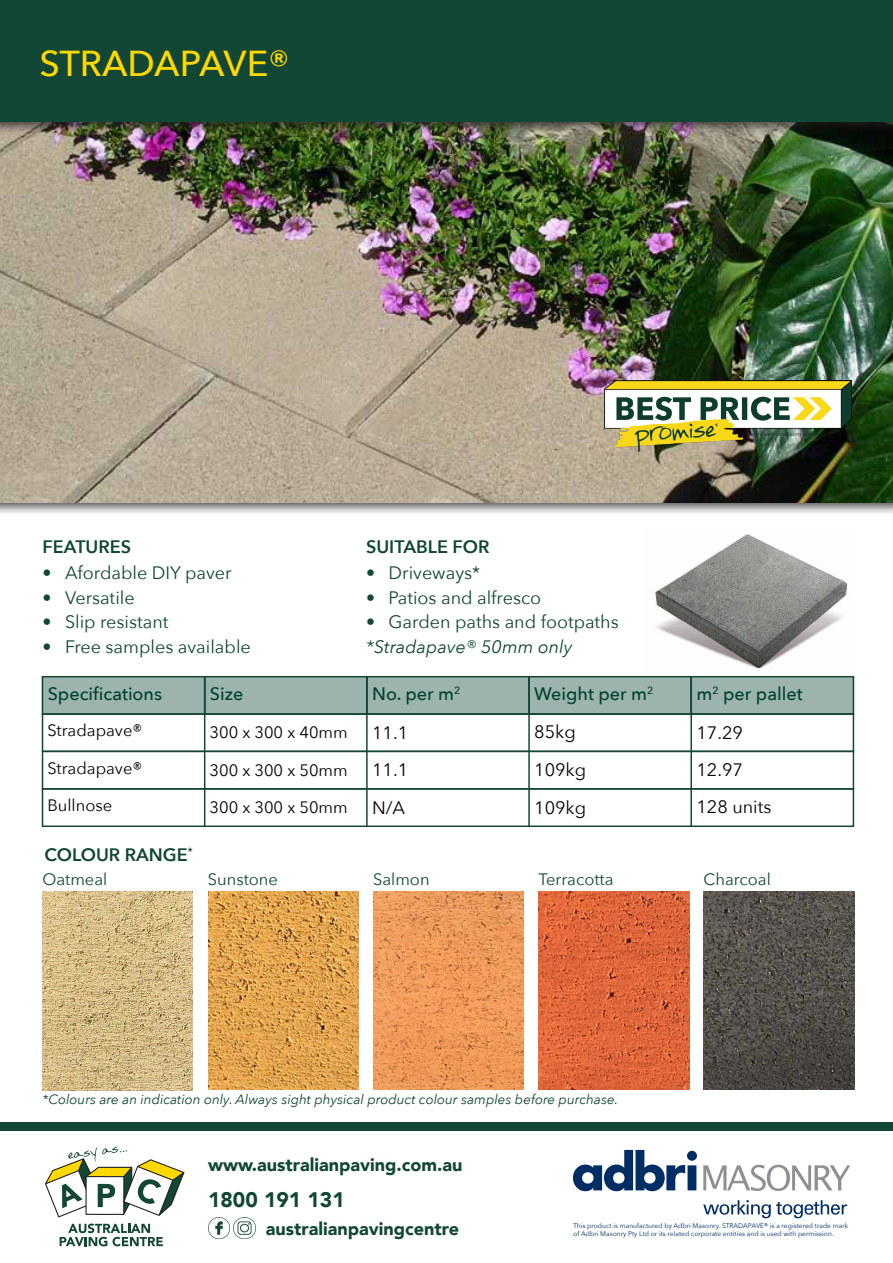
<style>
.page{position:relative;width:893px;height:1263px;background:#fff}
.page>*{position:absolute;margin:0;border:0;box-sizing:border-box;transform-origin:0 0}
.t1{font:500 36px "Avenir Next";color:#ffd800}
.t2{font:900 21px "Avenir";color:#124635}
.t3{font:18px "Avenir Next";color:#124635}
.t4{font:900 18px "Avenir";color:#124635}
.t5{font:500 18px "Avenir Next";color:#004130}
.t6{font:18px "Avenir Next";color:#040503}
.body{font:600 18px "Avenir Next";color:#124635}
.Bullets{font:italic 18px "Avenir Next";color:#124635}
.t7{font:16.5px "Avenir Next";color:#040503}
.body_heading{font:16.5px "Avenir Next";color:#124635}
.body-2{font:italic 13.5px "Avenir Next";color:#124635}
.body-3{font:6.75px/8.1px "Avenir Next";color:#002c62}
</style>
<div class="page">
<img style="left:43px;top:891px;width:150px;height:199px">
<img style="left:208px;top:891px;width:151px;height:199px">
<img style="left:373px;top:891px;width:151px;height:199px">
<img style="left:539px;top:891px;width:150px;height:199px">
<img style="left:704px;top:891px;width:150px;height:199px">
<div style="left:0;top:398px;width:893px;height:118px;background:#231f20;opacity:.75"></div>
<img style="left:0;top:135px;width:892px;height:367px">
<img style="left:655px;top:534px;width:193px;height:135px">
<div style="left:42px;top:676px;width:812px;height:39px;background:#9cb4ad"></div>
<div style="left:0;top:0;width:893px;height:135px;background:#231f20;opacity:.75"></div>
<div style="left:0;top:0;width:893px;height:121px;background:#124635"></div>
<div style="left:0;top:1123px;width:893px;height:8px;background:#124635"></div>
<svg style="left:60px;top:1223px;width:103px;height:23px"></svg>
<svg style="left:45px;top:1147px;width:139px;height:70px"></svg>
<img style="left:208px;top:1218px;width:21px;height:21px">
<img style="left:234px;top:1218px;width:21px;height:21px">
<img style="left:605px;top:381px;width:246px;height:71px">
<div style="left:42px;top:676px;width:163px;height:39px;border:2px solid #144633"></div>
<div style="left:204px;top:676px;width:164px;height:39px;border:2px solid #144633"></div>
<div style="left:366px;top:676px;width:164px;height:39px;border:2px solid #144633"></div>
<div style="left:528px;top:676px;width:164px;height:39px;border:2px solid #144633"></div>
<div style="left:690px;top:676px;width:164px;height:39px;border:2px solid #144633"></div>
<hr style="left:204px;top:676px;width:1px;height:151px;background:#144633">
<hr style="left:366px;top:676px;width:2px;height:151px;background:#144633">
<div style="left:42px;top:713px;width:812px;height:39px;border:2px solid #144633"></div>
<hr style="left:690px;top:676px;width:2px;height:151px;background:#144633">
<hr style="left:528px;top:676px;width:2px;height:151px;background:#144633">
<div style="left:42px;top:751px;width:812px;height:39px;border:2px solid #144633"></div>
<svg style="left:703px;top:1165px;width:147px;height:26px"></svg>
<svg style="left:573px;top:1150px;width:124px;height:41px"></svg>
<svg style="left:703px;top:1200px;width:144px;height:18px"></svg>
<div style="left:42px;top:788px;width:812px;height:39px;border:2px solid #144633"></div>
<p class="t1" style="left:40px;top:33px;width:252px">STRADAPAVE®</p>
<p class="body" style="left:42px;top:531px;width:90px">FEATURES</p>
<p class="t3" style="left:42px;top:558px;width:191px">• Afordable DIY paver</p>
<p class="t3" style="left:42px;top:582px;width:94px">• Versatile</p>
<p class="t3" style="left:42px;top:607px;width:128px">• Slip resistant</p>
<p class="t3" style="left:42px;top:631px;width:210px">• Free samples available</p>
<p class="body" style="left:366px;top:531px;width:125px">SUITABLE FOR</p>
<p class="t3" style="left:366px;top:558px;width:115px">• Driveways*</p>
<p class="t3" style="left:366px;top:582px;width:176px">• Patios and alfresco</p>
<p class="t3" style="left:366px;top:607px;width:254px">• Garden paths and footpaths</p>
<p class="Bullets" style="left:366px;top:631px;width:208px">*Stradapave® 50mm only</p>
<p class="t5" style="left:48px;top:678px;width:116px">Specifications</p>
<p class="t5" style="left:210px;top:678px;width:35px">Size</p>
<p class="t5" style="left:372px;top:678px;width:90px">No. per m<sup>2</sup></p>
<p class="t5" style="left:534px;top:678px;width:121px">Weight per m<sup>2</sup></p>
<p class="t5" style="left:696px;top:678px;width:108px">m<sup>2</sup> per pallet</p>
<p class="t7" style="left:47px;top:717px;width:96px">Stradapave®</p>
<p class="t7" style="left:210px;top:718px;width:140px">300 x 300 x 40mm</p>
<p class="t6" style="left:372px;top:717px;width:38px">11.1</p>
<p class="t6" style="left:534px;top:716px;width:43px">85kg</p>
<p class="t6" style="left:696px;top:717px;width:48px">17.29</p>
<p class="t7" style="left:47px;top:754px;width:96px">Stradapave®</p>
<p class="t7" style="left:210px;top:756px;width:140px">300 x 300 x 50mm</p>
<p class="t6" style="left:372px;top:755px;width:38px">11.1</p>
<p class="t6" style="left:534px;top:754px;width:53px">109kg</p>
<p class="t6" style="left:696px;top:755px;width:48px">12.97</p>
<p class="t7" style="left:47px;top:792px;width:66px">Bullnose</p>
<p class="t7" style="left:210px;top:793px;width:140px">300 x 300 x 50mm</p>
<p class="t6" style="left:372px;top:792px;width:35px">N/A</p>
<p class="t6" style="left:534px;top:792px;width:53px">109kg</p>
<p class="t6" style="left:696px;top:792px;width:76px">128 units</p>
<p class="body" style="left:44px;top:839px;width:150px">COLOUR RANGE<sup>*</sup></p>
<p class="body_heading" style="left:43px;top:865px;width:66px">Oatmeal</p>
<p class="body_heading" style="left:208px;top:865px;width:72px">Sunstone</p>
<p class="body_heading" style="left:373px;top:865px;width:58px">Salmon</p>
<p class="body_heading" style="left:538px;top:865px;width:77px">Terracotta</p>
<p class="body_heading" style="left:704px;top:865px;width:69px">Charcoal</p>
<p class="body-2" style="left:43px;top:1088px;width:577px">*Colours are an indication only. Always sight physical product colour samples before purchase.</p>
<p class="t4" style="left:208px;top:1149px;width:256px">www.australianpaving.com.au</p>
<p class="t2" style="left:208px;top:1181px;width:138px">1800 191 131</p>
<p class="t4" style="left:266px;top:1214px;width:195px">australianpavingcentre</p>
<p class="body-3" style="left:573px;top:1221px;width:277px">This product is manufactured by Adbri Masonry. STRADAPAVE® is a registered trade mark of Adbri Masonry Pty Ltd or its related corporate entities and is used with permission.</p>
</div>
